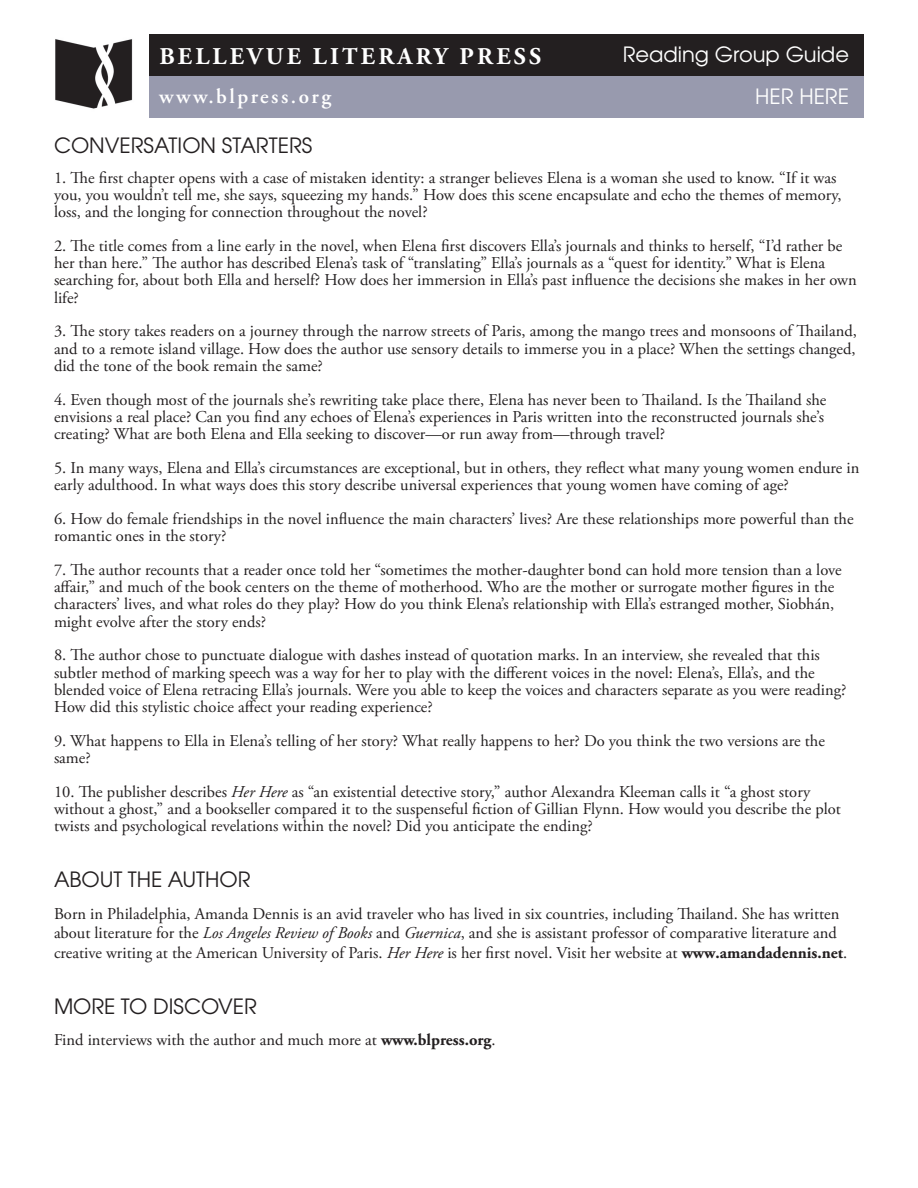
<style>
.page{position:relative;width:918px;height:1188px;background:#fff}
.page>*{position:absolute;margin:0;border:0;box-sizing:border-box;transform-origin:0 0}
.t1{font:700 24px "Adobe Garamond Pro";letter-spacing:.135em;color:#fff}
.t2{font:21px "Avant Garde";color:#231f20}
.t3{font:21px "Avant Garde";color:#fff}
.t4{font:600 21px "Adobe Garamond Pro";letter-spacing:.12em;color:#fff}
.t5{font:16.5px/17.2px "Adobe Garamond Pro";color:#231f20}
.s1{font-style:italic}
.s2{font-weight:700}
</style>
<div class="page">
<img style="left:55px;top:34px;width:95px;height:82px">
<div style="left:150px;top:76px;width:714px;height:42px;background:#989aae"></div>
<div style="left:150px;top:34px;width:714px;height:42px;background:#231f20"></div>
<p class="t1" style="left:159px;top:43px;width:383px">BELLEVUE LITERARY PRESS</p>
<p class="t3" style="left:623px;top:42px;width:228px">Reading Group Guide</p>
<p class="t4" style="left:159px;top:84px;width:173px">www.blpress.org</p>
<p class="t3" style="left:755px;top:84px;width:95px">HER HERE</p>
<p class="t2" style="left:54px;top:132px;width:260px">CONVERSATION STARTERS</p>
<p class="t5" style="left:54px;top:169px;width:789px">1. The first chapter opens with a case of mistaken identity: a stranger believes Elena is a woman she used to know. “If it was you, you wouldn’t tell me, she says, squeezing my hands.” How does this scene encapsulate and echo the themes of memory, loss, and the longing for connection throughout the novel?</p>
<p class="t5" style="left:54px;top:237px;width:804px">2. The title comes from a line early in the novel, when Elena first discovers Ella’s journals and thinks to herself, “I’d rather be her than here.” The author has described Elena’s task of “translating” Ella’s journals as a “quest for identity.” What is Elena searching for, about both Ella and herself? How does her immersion in Ella’s past influence the decisions she makes in her own life?</p>
<p class="t5" style="left:54px;top:323px;width:804px;text-align:justify">3. The story takes readers on a journey through the narrow streets of Paris, among the mango trees and monsoons of Thailand, and to a remote island village. How does the author use sensory details to immerse you in a place? When the settings changed, did the tone of the book remain the same?</p>
<p class="t5" style="left:54px;top:391px;width:774px">4. Even though most of the journals she’s rewriting take place there, Elena has never been to Thailand. Is the Thailand she envisions a real place? Can you find any echoes of Elena’s experiences in Paris written into the reconstructed journals she’s creating? What are both Elena and Ella seeking to discover—or run away from—through travel?</p>
<p class="t5" style="left:54px;top:459px;width:807px">5. In many ways, Elena and Ella’s circumstances are exceptional, but in others, they reflect what many young women endure in early adulthood. In what ways does this story describe universal experiences that young women have coming of age?</p>
<p class="t5" style="left:54px;top:510px;width:801px">6. How do female friendships in the novel influence the main characters’ lives? Are these relationships more powerful than the romantic ones in the story?</p>
<p class="t5" style="left:54px;top:561px;width:789px">7. The author recounts that a reader once told her “sometimes the mother-daughter bond can hold more tension than a love affair,” and much of the book centers on the theme of motherhood. Who are the mother or surrogate mother figures in the characters’ lives, and what roles do they play? How do you think Elena’s relationship with Ella’s estranged mother, Siobhán, might evolve after the story ends?</p>
<p class="t5" style="left:54px;top:647px;width:794px">8. The author chose to punctuate dialogue with dashes instead of quotation marks. In an interview, she revealed that this subtler method of marking speech was a way for her to play with the different voices in the novel: Elena’s, Ella’s, and the blended voice of Elena retracing Ella’s journals. Were you able to keep the voices and characters separate as you were reading?<br>How did this stylistic choice affect your reading experience?</p>
<p class="t5" style="left:54px;top:732px;width:772px">9. What happens to Ella in Elena’s telling of her story? What really happens to her? Do you think the two versions are the same?</p>
<p class="t5" style="left:54px;top:783px;width:788px">10. The publisher describes <span class="s1">Her Here</span> as “an existential detective story,” author Alexandra Kleeman calls it “a ghost story without a ghost,” and a bookseller compared it to the suspenseful fiction of Gillian Flynn. How would you describe the plot twists and psychological revelations within the novel? Did you anticipate the ending?</p>
<p class="t2" style="left:54px;top:866px;width:198px">ABOUT THE AUTHOR</p>
<p class="t5" style="left:54px;top:904px;width:795px;line-height:19.8px">Born in Philadelphia, Amanda Dennis is an avid traveler who has lived in six countries, including Thailand. She has written about literature for the <span class="s1">Los Angeles Review of Books</span> and <span class="s1">Guernica</span>, and she is assistant professor of comparative literature and creative writing at the American University of Paris. <span class="s1">Her Here</span> is her first novel. Visit her website at <span class="s2">www.amandadennis.net</span>.</p>
<p class="t2" style="left:54px;top:993px;width:204px">MORE TO DISCOVER</p>
<p class="t5" style="left:54px;top:1032px;width:443px">Find interviews with the author and much more at <span class="s2">www.blpress.org</span>.</p>
</div>
